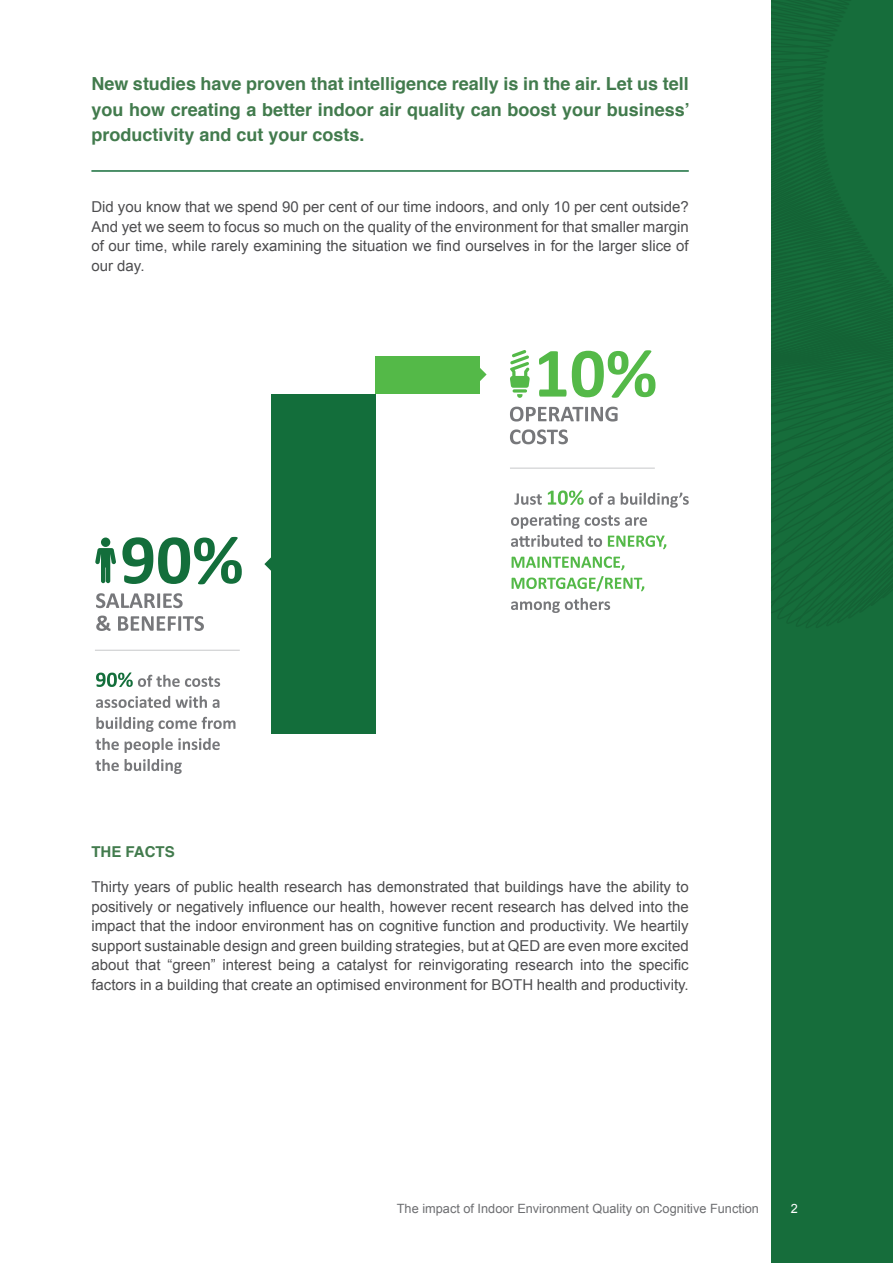
<style>
.page{position:relative;width:893px;height:1263px;background:#fff}
.page>*{position:absolute;margin:0;border:0;box-sizing:border-box;transform-origin:0 0}
.t1{font:700 18px/25.5px "Helvetica";color:#427b4d;text-align:justify}
.t2{font:15px/19.5px "Arial";color:#4d4d4f;text-align:justify}
.t3{font:700 15px "Helvetica";color:#427b4d}
.t4{font:12.75px "Arial";color:#6d6e71}
.t5{font:12.75px "Arial";color:#fff}
</style>
<div class="page">
<div style="left:771px;top:0;width:122px;height:1263px;background:#166d3b"></div>
<svg style="left:771px;top:0;width:122px;height:628px"></svg>
<hr style="left:91px;top:170px;width:598px;height:2px;background:#166d3b">
<div style="left:271px;top:394px;width:104px;height:340px;background:#136e3b"></div>
<div style="left:375px;top:356px;width:105px;height:37px;background:#54b948"></div>
<svg style="left:122px;top:537px;width:120px;height:47px"></svg>
<svg style="left:96px;top:593px;width:87px;height:15px"></svg>
<svg style="left:96px;top:615px;width:15px;height:16px"></svg>
<svg style="left:118px;top:616px;width:86px;height:15px"></svg>
<div style="left:101px;top:537px;width:9px;height:10px;background:#136e3b;border-radius:50%"></div>
<svg style="left:95px;top:548px;width:21px;height:35px"></svg>
<svg style="left:539px;top:350px;width:116px;height:48px"></svg>
<svg style="left:510px;top:407px;width:108px;height:14px"></svg>
<svg style="left:510px;top:429px;width:58px;height:15px"></svg>
<svg style="left:517px;top:394px;width:5px;height:4px"></svg>
<svg style="left:513px;top:389px;width:14px;height:4px"></svg>
<svg style="left:510px;top:350px;width:20px;height:38px"></svg>
<svg style="left:96px;top:672px;width:124px;height:15px"></svg>
<svg style="left:96px;top:696px;width:74px;height:12px"></svg>
<svg style="left:176px;top:696px;width:31px;height:12px"></svg>
<svg style="left:213px;top:699px;width:6px;height:9px"></svg>
<svg style="left:96px;top:717px;width:139px;height:15px"></svg>
<svg style="left:96px;top:738px;width:23px;height:12px"></svg>
<svg style="left:125px;top:738px;width:95px;height:15px"></svg>
<svg style="left:96px;top:759px;width:23px;height:12px"></svg>
<svg style="left:125px;top:759px;width:57px;height:15px"></svg>
<hr style="left:95px;top:650px;width:145px;height:1px;background:#c7c8ca">
<svg style="left:514px;top:493px;width:28px;height:12px"></svg>
<svg style="left:548px;top:490px;width:67px;height:15px"></svg>
<svg style="left:621px;top:493px;width:68px;height:15px"></svg>
<svg style="left:511px;top:514px;width:136px;height:15px"></svg>
<svg style="left:511px;top:535px;width:71px;height:12px"></svg>
<svg style="left:588px;top:536px;width:14px;height:11px"></svg>
<svg style="left:608px;top:535px;width:58px;height:14px"></svg>
<svg style="left:512px;top:556px;width:112px;height:14px"></svg>
<svg style="left:512px;top:576px;width:132px;height:15px"></svg>
<svg style="left:511px;top:598px;width:99px;height:15px"></svg>
<hr style="left:510px;top:468px;width:145px;height:1px;background:#c7c8ca">
<svg style="left:480px;top:368px;width:7px;height:13px"></svg>
<svg style="left:264px;top:557px;width:7px;height:14px"></svg>
<p class="t1" style="left:91px;top:72px;width:600px">New studies have proven that intelligence really is in the air. Let us tell you how creating a better indoor air quality can boost your business’ productivity and cut your costs.</p>
<p class="t2" style="left:91px;top:198px;width:599px">Did you know that we spend 90 per cent of our time indoors, and only 10 per cent outside?<br>And yet we seem to focus so much on the quality of the environment for that smaller margin of our time, while rarely examining the situation we find ourselves in for the larger slice of our day.</p>
<p class="t3" style="left:91px;top:839px;width:85px">THE FACTS</p>
<p class="t2" style="left:91px;top:878px;width:599px">Thirty years of public health research has demonstrated that buildings have the ability to positively or negatively influence our health, however recent research has delved into the impact that the indoor environment has on cognitive function and productivity. We heartily support sustainable design and green building strategies, but at QED are even more excited about that “green” interest being a catalyst for reinvigorating research into the specific factors in a building that create an optimised environment for BOTH health and productivity.</p>
<p class="t4" style="left:397px;top:1200px;width:364px">The impact of Indoor Environment Quality on Cognitive Function</p>
<p class="t5" style="left:791px;top:1200px;width:9px">2</p>
</div>
